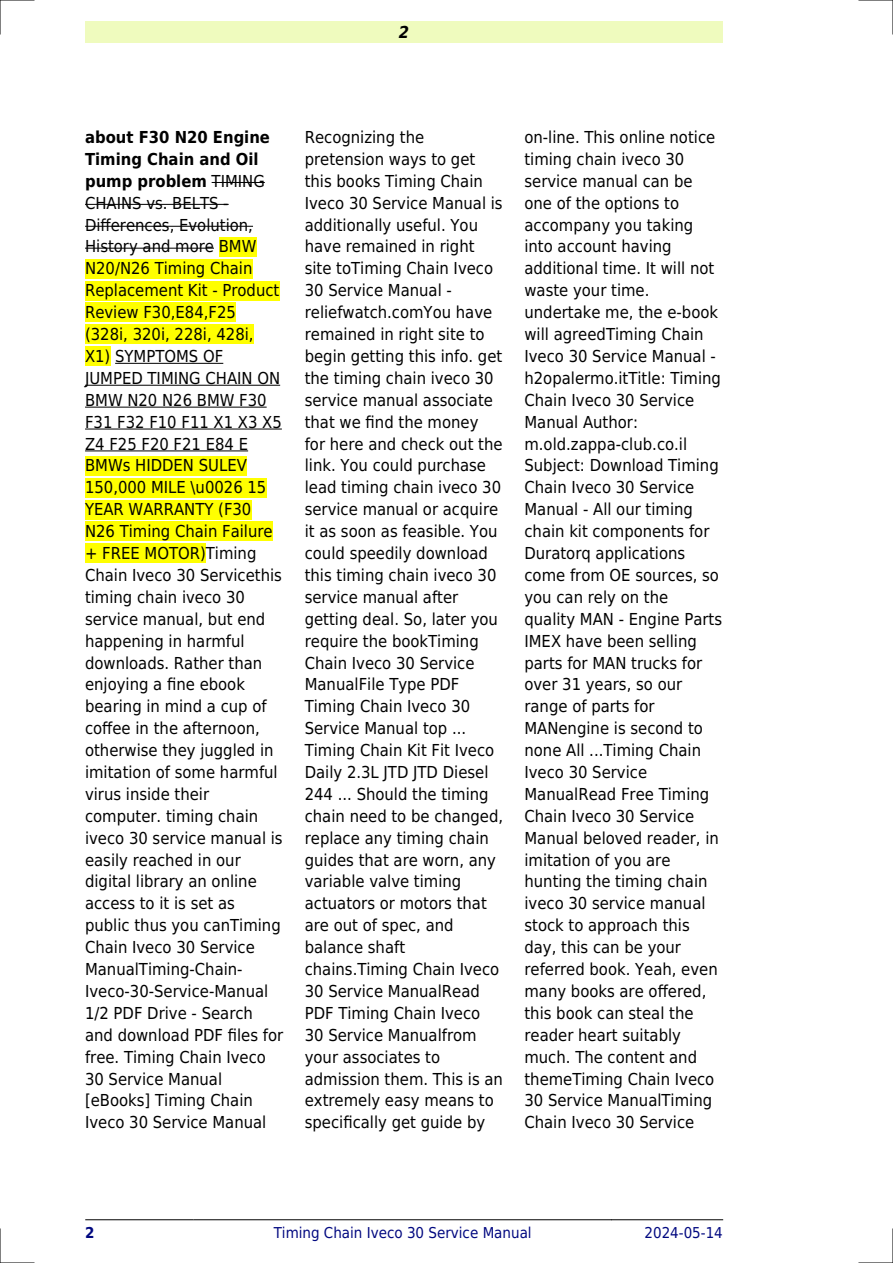
<style>
.page{position:relative;width:893px;height:1263px;background:#fff}
.page>*{position:absolute;margin:0;border:0;box-sizing:border-box;transform-origin:0 0}
.t1{font:16.5px/21.9px "DejaVu Sans Condensed";color:#000}
.t2{font:italic 700 16.5px "DejaVu Sans Condensed";color:#000}
.t3{font:15px "DejaVu Sans Condensed";color:#000880}
.t4{font:700 15px "DejaVu Sans Condensed";color:#000880}
.s1{font-weight:700}
</style>
<div class="page">
<div style="left:85px;top:21px;width:638px;height:22px;background:#effbbe"></div>
<hr style="left:85px;top:1219px;width:109px;height:1px;background:#000">
<hr style="left:194px;top:1219px;width:417px;height:1px;background:#000">
<hr style="left:612px;top:1219px;width:111px;height:1px;background:#000">
<hr style="left:212px;top:182px;width:53px;height:1px;background:#000">
<hr style="left:85px;top:204px;width:144px;height:1px;background:#000">
<hr style="left:85px;top:226px;width:168px;height:1px;background:#000">
<hr style="left:85px;top:248px;width:129px;height:1px;background:#000">
<div style="left:219px;top:237px;width:37px;height:19px;background:#ff0"></div>
<div style="left:85px;top:259px;width:167px;height:19px;background:#ff0"></div>
<div style="left:85px;top:281px;width:194px;height:19px;background:#ff0"></div>
<div style="left:85px;top:303px;width:151px;height:19px;background:#ff0"></div>
<div style="left:85px;top:325px;width:169px;height:19px;background:#ff0"></div>
<div style="left:85px;top:347px;width:25px;height:19px;background:#ff0"></div>
<hr style="left:115px;top:363px;width:108px;height:1px;background:#000">
<hr style="left:85px;top:385px;width:195px;height:1px;background:#000">
<hr style="left:85px;top:407px;width:182px;height:1px;background:#000">
<hr style="left:85px;top:429px;width:197px;height:1px;background:#000">
<hr style="left:85px;top:451px;width:163px;height:1px;background:#000">
<div style="left:85px;top:456px;width:162px;height:19px;background:#ff0"></div>
<div style="left:85px;top:478px;width:181px;height:19px;background:#ff0"></div>
<div style="left:85px;top:500px;width:166px;height:19px;background:#ff0"></div>
<div style="left:85px;top:522px;width:188px;height:19px;background:#ff0"></div>
<div style="left:85px;top:544px;width:121px;height:19px;background:#ff0"></div>
<hr style="left:0;top:0;width:34px;height:1px;background:#000">
<hr style="left:859px;top:0;width:34px;height:1px;background:#000">
<hr style="left:0;top:1262px;width:34px;height:1px;background:#000">
<hr style="left:859px;top:1262px;width:34px;height:1px;background:#000">
<hr style="left:0;top:0;width:1px;height:34px;background:#000">
<hr style="left:0;top:1229px;width:1px;height:34px;background:#000">
<hr style="left:892px;top:0;width:1px;height:34px;background:#000">
<hr style="left:892px;top:1229px;width:1px;height:34px;background:#000">
<p class="t2" style="left:399px;top:23px;width:12px">2</p>
<p class="t1" style="left:85px;top:126px;width:200px"><span class="s1">about F30 N20 Engine<br>Timing Chain and Oil pump problem</span> TIMING<br>CHAINS vs. BELTS -<br>Differences, Evolution,<br>History and more BMW<br>N20/N26 Timing Chain<br>Replacement Kit - Product<br>Review F30,E84,F25<br>(328i, 320i, 228i, 428i,<br>X1) SYMPTOMS OF<br>JUMPED TIMING CHAIN ON<br>BMW N20 N26 BMW F30<br>F31 F32 F10 F11 X1 X3 X5<br>Z4 F25 F20 F21 E84 E<br>BMWs HIDDEN SULEV<br>150,000 MILE \u0026 15<br>YEAR WARRANTY (F30<br>N26 Timing Chain Failure + FREE MOTOR)Timing<br>Chain Iveco 30 Servicethis timing chain iveco 30 service manual, but end happening in harmful downloads. Rather than enjoying a fine ebook bearing in mind a cup of coffee in the afternoon, otherwise they juggled in imitation of some harmful virus inside their computer. timing chain iveco 30 service manual is easily reached in our digital library an online access to it is set as public thus you canTiming<br>Chain Iveco 30 Service<br>ManualTiming-Chain-<br>Iveco-30-Service-Manual<br>1/2 PDF Drive - Search and download PDF files for free. Timing Chain Iveco<br>30 Service Manual [eBooks] Timing Chain<br>Iveco 30 Service Manual</p>
<p class="t1" style="left:305px;top:126px;width:200px">Recognizing the pretension ways to get this books Timing Chain<br>Iveco 30 Service Manual is additionally useful. You have remained in right site toTiming Chain Iveco<br>30 Service Manual - reliefwatch.comYou have remained in right site to begin getting this info. get the timing chain iveco 30 service manual associate that we find the money<br>for here and check out the link. You could purchase lead timing chain iveco 30 service manual or acquire it as soon as feasible. You could speedily download this timing chain iveco 30 service manual after getting deal. So, later you require the bookTiming<br>Chain Iveco 30 Service<br>ManualFile Type PDF<br>Timing Chain Iveco 30<br>Service Manual top ...<br>Timing Chain Kit Fit Iveco<br>Daily 2.3L JTD JTD Diesel<br>244 ... Should the timing chain need to be changed, replace any timing chain guides that are worn, any variable valve timing actuators or motors that are out of spec, and balance shaft chains.Timing Chain Iveco<br>30 Service ManualRead<br>PDF Timing Chain Iveco<br>30 Service Manualfrom your associates to admission them. This is an extremely easy means to specifically get guide by</p>
<p class="t1" style="left:524px;top:126px;width:199px">on-line. This online notice timing chain iveco 30 service manual can be one of the options to accompany you taking into account having additional time. It will not waste your time. undertake me, the e-book will agreedTiming Chain<br>Iveco 30 Service Manual - h2opalermo.itTitle: Timing<br>Chain Iveco 30 Service<br>Manual Author: m.old.zappa-club.co.il<br>Subject: Download Timing<br>Chain Iveco 30 Service<br>Manual - All our timing chain kit components for<br>Duratorq applications come from OE sources, so you can rely on the quality MAN - Engine Parts<br>IMEX have been selling parts for MAN trucks for over 31 years, so our range of parts for<br>MANengine is second to none All ...Timing Chain<br>Iveco 30 Service<br>ManualRead Free Timing<br>Chain Iveco 30 Service<br>Manual beloved reader, in imitation of you are hunting the timing chain iveco 30 service manual stock to approach this day, this can be your referred book. Yeah, even many books are offered, this book can steal the reader heart suitably much. The content and themeTiming Chain Iveco<br>30 Service ManualTiming<br>Chain Iveco 30 Service</p>
<p class="t4" style="left:85px;top:1224px;width:11px">2</p>
<p class="t3" style="left:274px;top:1224px;width:259px">Timing Chain Iveco 30 Service Manual</p>
<p class="t3" style="left:644px;top:1224px;width:80px">2024-05-14</p>
</div>
